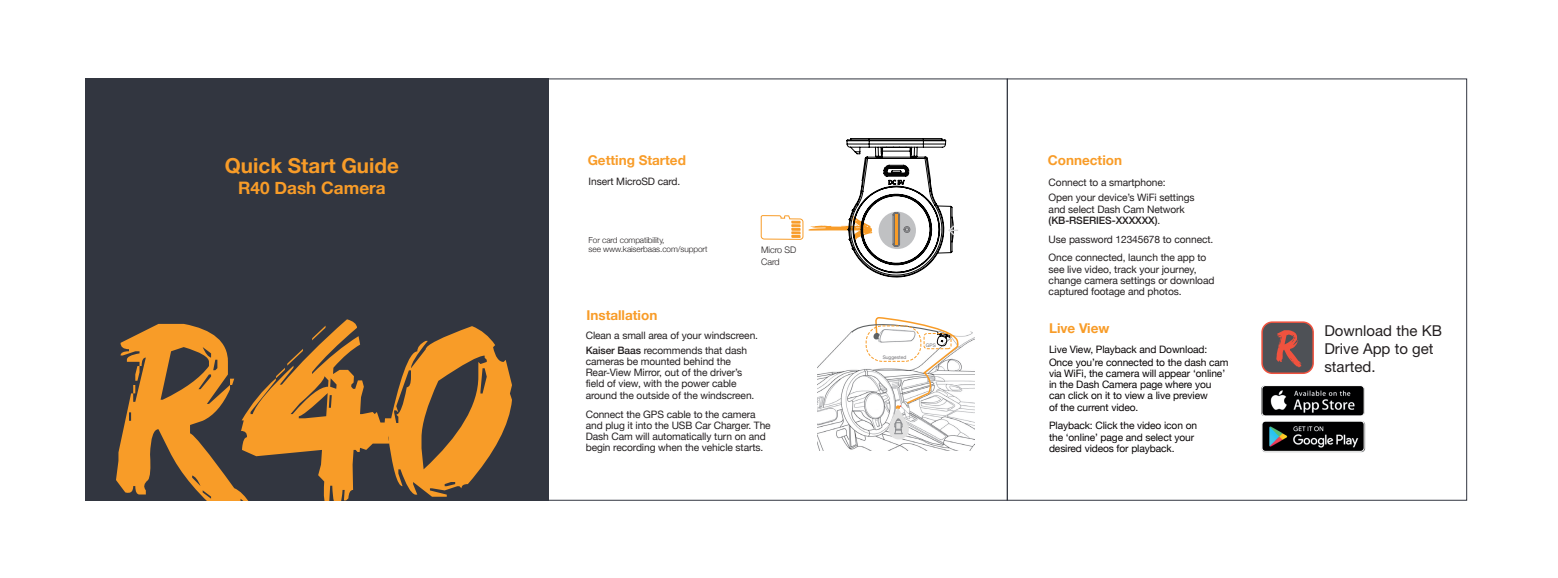
<style>
.page{position:relative;width:1558px;height:578px;background:#fff}
.page>*{position:absolute;margin:0;border:0;box-sizing:border-box;transform-origin:0 0}
.t1{font:253.5px "Edo SZ";color:#f89c28}
.t2{font:700 20.55px "Helvetica Neue";color:#f89c28}
.t3{font:700 17.1px "Helvetica Neue";color:#f89c28}
.t4{font:15px/18px "Helvetica Neue LT Std";color:#231f20}
.t5{font:700 13.5px "Helvetica Neue";color:#f89c28}
.t6{font:10.2px/11.2px "Helvetica Neue";letter-spacing:-.01em;color:#231f20}
.t7{font:10.2px/11.2px "Helvetica Neue";letter-spacing:-.01em;color:#070304}
.t8{font:300 9px/11.2px "Helvetica Neue";letter-spacing:-.01em;color:#231f20}
.t9{font:300 8.25px/9px "Helvetica Neue";letter-spacing:-.01em;color:#231f20}
.t10{font:4.95px "Helvetica Neue";color:#727175}
.s1{font-weight:500}
</style>
<div class="page">
<div style="left:85px;top:78px;width:464px;height:422px;background:#323640"></div>
<img style="left:817px;top:331px;width:157px;height:119px">
<svg style="left:850px;top:317px;width:109px;height:92px"></svg>
<div style="left:923px;top:333px;width:28px;height:16px;border:1px dashed #f89c28;border-radius:3px"></div>
<svg style="left:888px;top:408px;width:21px;height:31px"></svg>
<svg style="left:894px;top:418px;width:9px;height:16px"></svg>
<svg style="left:817px;top:331px;width:20px;height:26px"></svg>
<img style="left:1262px;top:413px;width:104px;height:40px">
<img style="left:1261px;top:387px;width:103px;height:28px">
<div style="left:1262px;top:322px;width:51px;height:51px;background:#4e5156;border-radius:10px"></div>
<div style="left:1261px;top:321px;width:52px;height:53px;border:2px solid #f0523e;border-radius:10px"></div>
<div style="left:1261px;top:385px;width:103px;height:31px;border:1px solid #fff;border-radius:4px"></div>
<div style="left:1261px;top:420px;width:103px;height:31px;border:1px solid #fff;border-radius:4px"></div>
<svg style="left:1276px;top:330px;width:25px;height:37px"></svg>
<svg style="left:761px;top:138px;width:197px;height:139px"></svg>
<hr style="left:894px;top:214px;width:3px;height:30px;background:#f89c28">
<h2 class="t2" style="left:225px;top:149px;width:175px">Quick Start Guide</h2>
<h3 class="t3" style="left:238px;top:174px;width:149px">R40 Dash Camera</h3>
<h1 class="t1" style="left:114px;top:260px;width:401px">R40</h1>
<h3 class="t5" style="left:587px;top:149px;width:100px">Getting Started</h3>
<h3 class="t5" style="left:1048px;top:150px;width:76px">Connection</h3>
<p class="t6" style="left:1048px;top:174px;width:147px;line-height:15.8px">Connect to a smartphone:<br>Open your device’s WiFi settings</p>
<p class="t6" style="left:1048px;top:204px;width:138px">and select Dash Cam Network <span class="s1">(KB-RSERIES-XXXXXX)</span>.</p>
<p class="t6" style="left:1048px;top:230px;width:166px;line-height:18.8px">Use password 12345678 to connect.<br>Once connected, launch the app to</p>
<p class="t6" style="left:1048px;top:264px;width:167px">see live video, track your journey, change camera settings or download captured footage and photos.</p>
<h3 class="t5" style="left:1049px;top:317px;width:62px">Live View</h3>
<p class="t7" style="left:1049px;top:343px;width:181px;line-height:12.8px">Live View, Playback and Download:<br>Once you’re connected to the dash cam</p>
<p class="t7" style="left:1049px;top:368px;width:178px">via WiFi, the camera will appear ‘online’ in the Dash Camera page where you can click on it to view a live preview<br>of the current video.</p>
<p class="t7" style="left:1049px;top:420px;width:150px">Playback: Click the video icon on the ‘online’ page and select your desired videos for playback.</p>
<p class="t6" style="left:588px;top:176px;width:93px">Insert MicroSD card.</p>
<p class="t9" style="left:588px;top:235px;width:120px">For card compatibility,<br>see www.kaiserbaas.com/support</p>
<p class="t8" style="left:761px;top:244px;width:37px">Micro SD<br>Card</p>
<h3 class="t5" style="left:586px;top:304px;width:72px">Installation</h3>
<p class="t6" style="left:586px;top:329px;width:174px;line-height:14.2px">Clean a small area of your windscreen.<br><span class="s1">Kaiser Baas</span> recommends that dash</p>
<p class="t6" style="left:586px;top:356px;width:170px">cameras be mounted behind the Rear-View Mirror, out of the driver’s field of view, with the power cable around the outside of the windscreen.</p>
<p class="t6" style="left:586px;top:408px;width:186px">Connect the GPS cable to the camera and plug it into the USB Car Charger. The Dash Cam will automatically turn on and begin recording when the vehicle starts.</p>
<p class="t10" style="left:926px;top:341px;width:12px">GPS</p>
<p class="t10" style="left:882px;top:353px;width:25px">Suggested</p>
<h3 class="t4" style="left:1324px;top:321px;width:119px">Download the KB<br>Drive App to get started.</h3>
</div>
